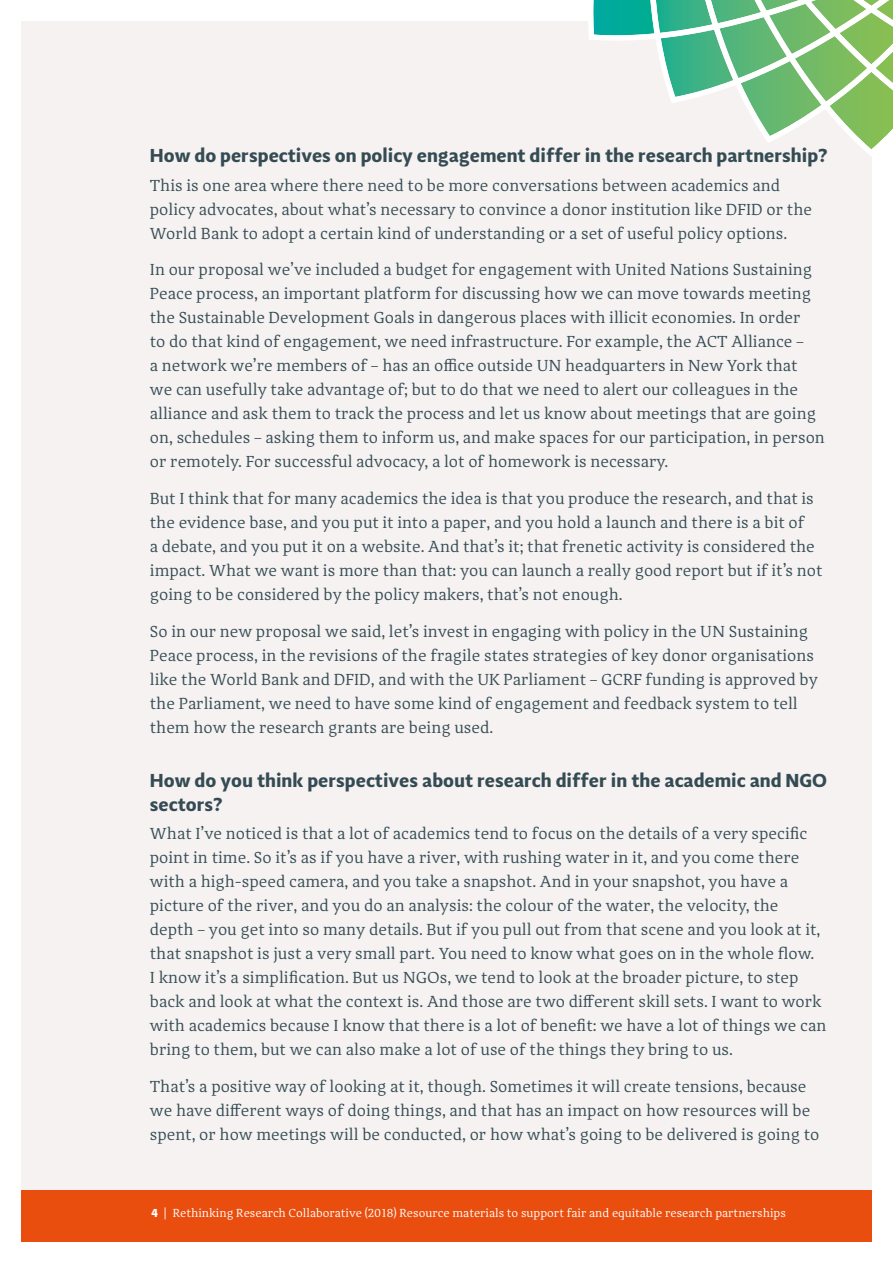
<style>
.page{position:relative;width:893px;height:1263px;background:#fff}
.page>*{position:absolute;margin:0;border:0;box-sizing:border-box;transform-origin:0 0}
.t1{font:700 19.5px/24px "Adagio Sans";color:#354b54}
.t2{font:16.5px/24px "Adagio Serif";color:#354b54}
.t3{font:12px "Adagio Serif";color:#fff}
.s1{font-family:"Adagio Sans";font-weight:700}
</style>
<div class="page">
<div style="left:21px;top:21px;width:851px;height:1221px;background:#f5f2f1"></div>
<div style="left:21px;top:1191px;width:851px;height:51px;background:#e94e0f"></div>
<svg style="left:588px;top:0;width:305px;height:156px"></svg>
<p class="t1" style="left:150px;top:144px;width:680px">How do perspectives on policy engagement differ in the research partnership?</p>
<p class="t2" style="left:150px;top:173px;width:664px">This is one area where there need to be more conversations between academics and policy advocates, about what’s necessary to convince a donor institution like DFID or the<br>World Bank to adopt a certain kind of understanding or a set of useful policy options.</p>
<p class="t2" style="left:150px;top:258px;width:676px">In our proposal we’ve included a budget for engagement with United Nations Sustaining Peace process, an important platform for discussing how we can move towards meeting the Sustainable Development Goals in dangerous places with illicit economies. In order<br>to do that kind of engagement, we need infrastructure. For example, the ACT Alliance –<br>a network we’re members of – has an office outside UN headquarters in New York that<br>we can usefully take advantage of; but to do that we need to alert our colleagues in the alliance and ask them to track the process and let us know about meetings that are going on, schedules – asking them to inform us, and make spaces for our participation, in person or remotely. For successful advocacy, a lot of homework is necessary.</p>
<p class="t2" style="left:150px;top:487px;width:674px">But I think that for many academics the idea is that you produce the research, and that is the evidence base, and you put it into a paper, and you hold a launch and there is a bit of<br>a debate, and you put it on a website. And that’s it; that frenetic activity is considered the impact. What we want is more than that: you can launch a really good report but if it’s not going to be considered by the policy makers, that’s not enough.</p>
<p class="t2" style="left:150px;top:620px;width:670px">So in our new proposal we said, let’s invest in engaging with policy in the UN Sustaining Peace process, in the revisions of the fragile states strategies of key donor organisations like the World Bank and DFID, and with the UK Parliament – GCRF funding is approved by the Parliament, we need to have some kind of engagement and feedback system to tell them how the research grants are being used.</p>
<p class="t1" style="left:150px;top:768px;width:679px">How do you think perspectives about research differ in the academic and NGO sectors?</p>
<p class="t2" style="left:150px;top:821px;width:678px">What I’ve noticed is that a lot of academics tend to focus on the details of a very specific point in time. So it’s as if you have a river, with rushing water in it, and you come there with a high-speed camera, and you take a snapshot. And in your snapshot, you have a picture of the river, and you do an analysis: the colour of the water, the velocity, the depth – you get into so many details. But if you pull out from that scene and you look at it, that snapshot is just a very small part. You need to know what goes on in the whole flow.<br>I know it’s a simplification. But us NGOs, we tend to look at the broader picture, to step back and look at what the context is. And those are two different skill sets. I want to work with academics because I know that there is a lot of benefit: we have a lot of things we can bring to them, but we can also make a lot of use of the things they bring to us.</p>
<p class="t2" style="left:150px;top:1074px;width:671px">That’s a positive way of looking at it, though. Sometimes it will create tensions, because we have different ways of doing things, and that has an impact on how resources will be spent, or how meetings will be conducted, or how what’s going to be delivered is going to</p>
<p class="t3" style="left:151px;top:1206px;width:636px"><span class="s1">4</span> | Rethinking Research Collaborative (2018) Resource materials to support fair and equitable research partnerships</p>
</div>
